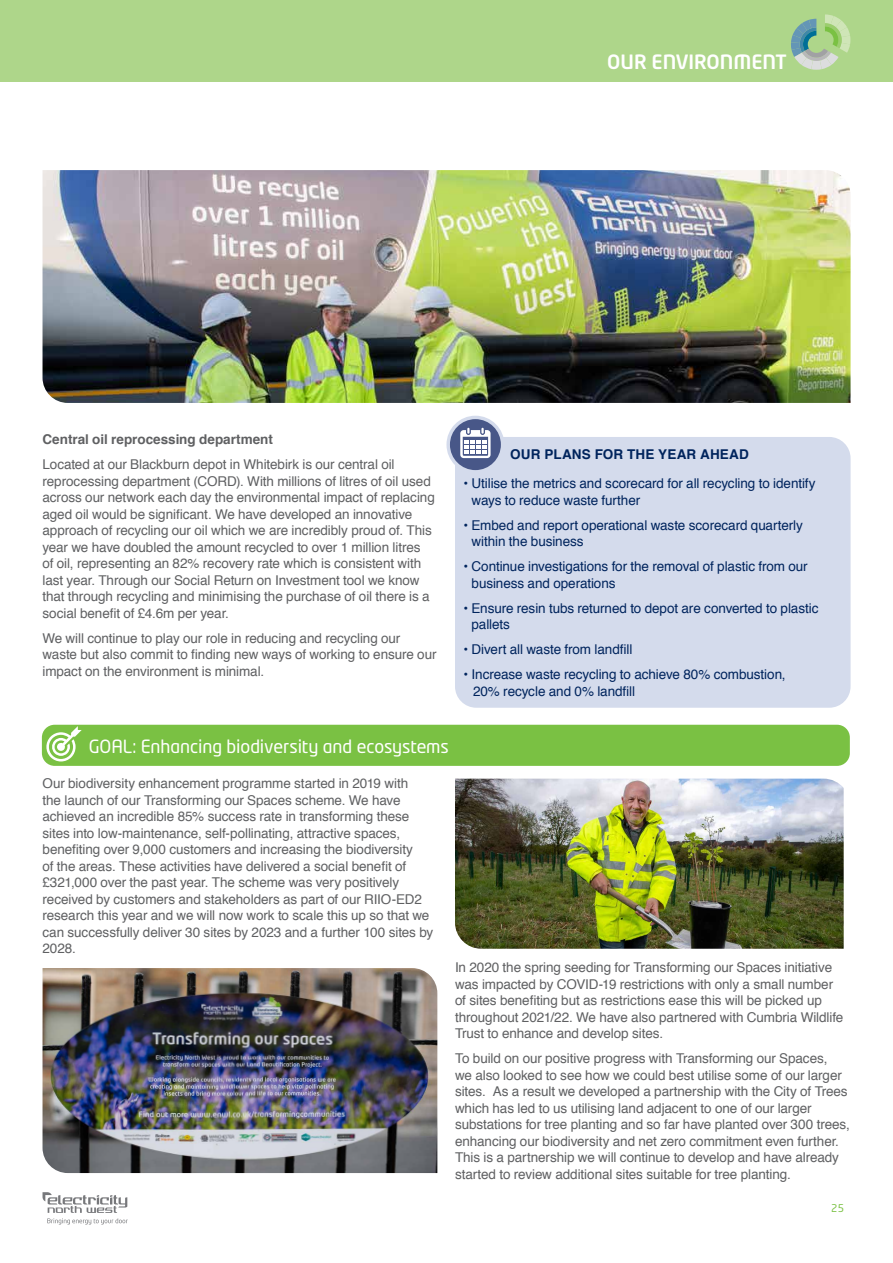
<style>
.page{position:relative;width:893px;height:1263px;background:#fff}
.page>*{position:absolute;margin:0;border:0;box-sizing:border-box;transform-origin:0 0}
.t1{font:500 19.5px "Neo Tech Std";color:#fff}
.t2{font:18px "Neo Tech Std";letter-spacing:-.005em;color:#fff}
.t3{font:13.5px/16.5px "Helvetica";letter-spacing:-.005em;color:#5f6062}
.t4{font:13.5px/16.5px "Helvetica";letter-spacing:-.005em;color:#00245d}
.t5{font:700 13.5px "Helvetica";color:#5f6062}
.t6{font:700 13.5px "Helvetica";letter-spacing:.015em;color:#00245d}
.t7{font:10.5px "Neo Tech Std";color:#7ac143}
</style>
<div class="page">
<div style="left:42px;top:725px;width:808px;height:41px;background:#7ac143;border-radius:13px"></div>
<svg style="left:45px;top:726px;width:37px;height:35px"></svg>
<img style="left:43px;top:968px;width:394px;height:205px">
<img style="left:455px;top:779px;width:389px;height:170px">
<img style="left:43px;top:170px;width:807px;height:233px">
<div style="left:455px;top:437px;width:396px;height:271px;background:#d4dbec"></div>
<svg style="left:448px;top:417px;width:55px;height:55px"></svg>
<div style="left:446px;top:416px;width:58px;height:58px;border:3px solid #d4dbec;border-radius:50%"></div>
<svg style="left:460px;top:428px;width:31px;height:30px"></svg>
<svg style="left:43px;top:1192px;width:85px;height:32px"></svg>
<div style="left:0;top:0;width:893px;height:81px;background:#aed68a"></div>
<svg style="left:791px;top:14px;width:59px;height:56px"></svg>
<h1 class="t1" style="left:607px;top:49px;width:181px">OUR ENVIRONMENT</h1>
<p class="t5" style="left:42px;top:428px;width:232px">Central oil reprocessing department</p>
<p class="t3" style="left:42px;top:456px;width:394px">Located at our Blackburn depot in Whitebirk is our central oil reprocessing department (CORD). With millions of litres of oil used across our network each day the environmental impact of replacing aged oil would be significant. We have developed an innovative approach of recycling our oil which we are incredibly proud of. This year we have doubled the amount recycled to over 1 million litres of oil, representing an 82% recovery rate which is consistent with last year. Through our Social Return on Investment tool we know that through recycling and minimising the purchase of oil there is a social benefit of £4.6m per year.</p>
<p class="t3" style="left:42px;top:630px;width:395px">We will continue to play our role in reducing and recycling our waste but also commit to finding new ways of working to ensure our impact on the environment is minimal.</p>
<h2 class="t2" style="left:89px;top:735px;width:362px">GOAL: Enhancing biodiversity and ecosystems</h2>
<p class="t3" style="left:43px;top:776px;width:392px">Our biodiversity enhancement programme started in 2019 with<br>the launch of our Transforming our Spaces scheme. We have achieved an incredible 85% success rate in transforming these sites into low-maintenance, self-pollinating, attractive spaces, benefiting over 9,000 customers and increasing the biodiversity<br>of the areas. These activities have delivered a social benefit of £321,000 over the past year. The scheme was very positively received by customers and stakeholders as part of our RIIO-ED2 research this year and we will now work to scale this up so that we can successfully deliver 30 sites by 2023 and a further 100 sites by 2028.</p>
<p class="t6" style="left:510px;top:443px;width:240px">OUR PLANS FOR THE YEAR AHEAD</p>
<p class="t4" style="left:472px;top:476px;width:346px;text-indent:-8px">• Utilise the metrics and scorecard for all recycling to identify ways to reduce waste further</p>
<p class="t4" style="left:472px;top:517px;width:333px;text-indent:-8px">• Embed and report operational waste scorecard quarterly within the business</p>
<p class="t4" style="left:472px;top:559px;width:338px;text-indent:-8px">• Continue investigations for the removal of plastic from our business and operations</p>
<p class="t4" style="left:472px;top:600px;width:348px;text-indent:-8px">• Ensure resin tubs returned to depot are converted to plastic pallets</p>
<p class="t4" style="left:463px;top:642px;width:170px">• Divert all waste from landfill</p>
<p class="t4" style="left:473px;top:667px;width:314px;text-indent:-10px">• Increase waste recycling to achieve 80% combustion,<br>20% recycle and 0% landfill</p>
<p class="t3" style="left:455px;top:959px;width:390px">In 2020 the spring seeding for Transforming our Spaces initiative was impacted by COVID-19 restrictions with only a small number of sites benefiting but as restrictions ease this will be picked up throughout 2021/22. We have also partnered with Cumbria Wildlife Trust to enhance and develop sites.</p>
<p class="t3" style="left:455px;top:1050px;width:396px">To build on our positive progress with Transforming our Spaces,<br>we also looked to see how we could best utilise some of our larger sites. As a result we developed a partnership with the City of Trees which has led to us utilising land adjacent to one of our larger substations for tree planting and so far have planted over 300 trees, enhancing our biodiversity and net zero commitment even further.<br>This is a partnership we will continue to develop and have already started to review additional sites suitable for tree planting.</p>
<p class="t7" style="left:831px;top:1202px;width:14px">25</p>
</div>
